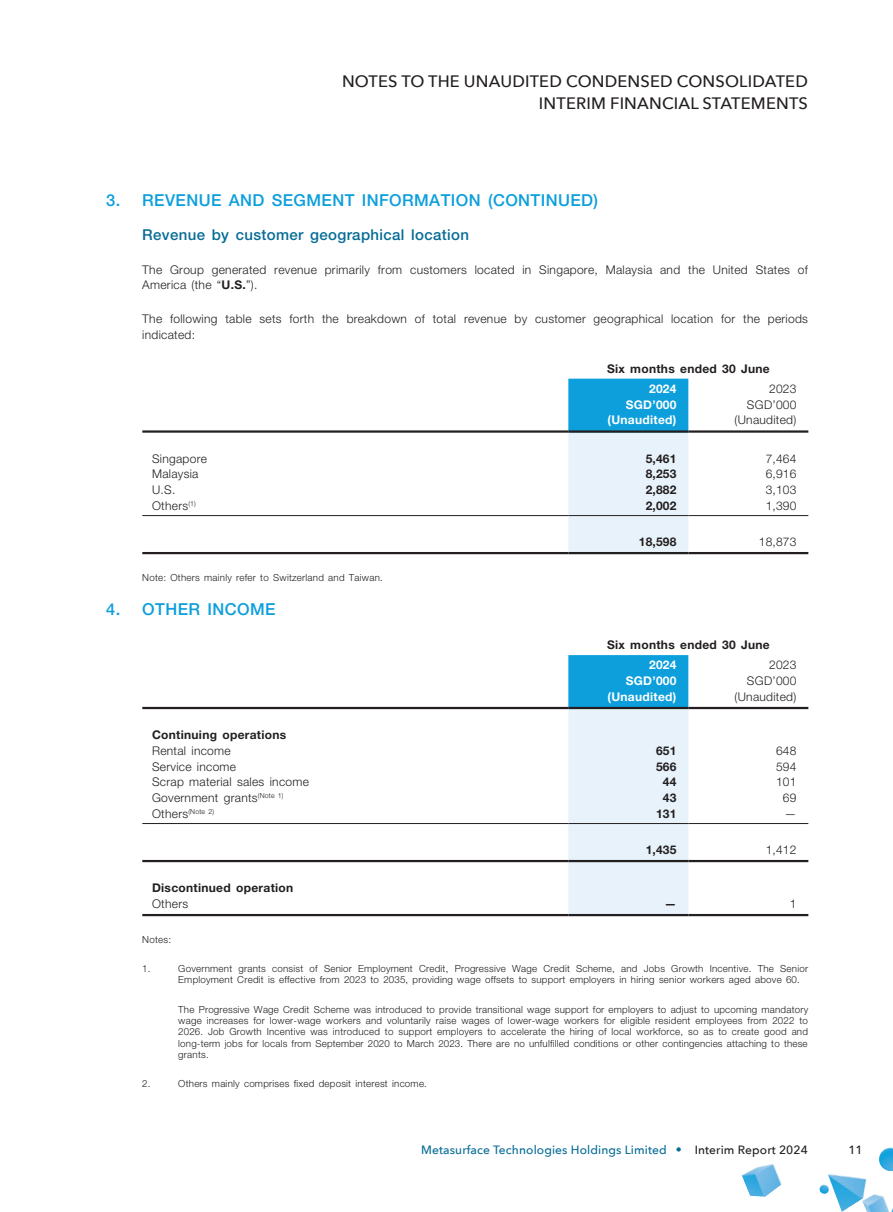
<style>
.page{position:relative;width:893px;height:1212px;background:#fff}
.page>*{position:absolute;margin:0;border:0;box-sizing:border-box;transform-origin:0 0}
.t1{font:500 16.5px/22.5px "Avenir Next";letter-spacing:.01em;color:#231f20;text-align:right}
._03_H1{font:500 16.5px "Helvetica Neue LT Std";letter-spacing:.025em;color:#0c9fdc}
._04___H2{font:500 15px "Helvetica Neue LT Std";letter-spacing:.025em;color:#076c96}
._01_Body_Text{font:300 12px/15.8px "Helvetica Neue LT Std";letter-spacing:.025em;color:#231f20}
._15_Table_Stub{font:300 12px "Helvetica Neue LT Std";letter-spacing:.025em;color:#231f20}
._01_Body_Text-2{font:700 12px "Helvetica Neue LT Std";letter-spacing:.025em;color:#231f20}
.t2{font:500 12px "Avenir Next";letter-spacing:.01em;color:#076c96}
._01_Body_Text-3{font:700 12px "Helvetica Neue LT Std";letter-spacing:.025em;color:#fff}
._15_Table_Stub-2{font:700 12px "Helvetica Neue LT Std";letter-spacing:.025em;color:#231f20}
.t3{font:500 12px "Avenir Next";color:#231f20}
._02_Note_Text{font:300 9.75px/11.2px "Helvetica Neue LT Std";letter-spacing:.025em;color:#231f20}
._15_Table_Stub-3{font:300 7.05px "Helvetica Neue LT Std";color:#231f20}
.s1{font-weight:700}
.s2{font-size:12px}
.s3{font-family:"C Hei 2 HKS";font-weight:800}
.s4{color:#231f20}
</style>
<div class="page">
<svg style="left:741px;top:1165px;width:152px;height:47px"></svg>
<img style="left:767px;top:1147px;width:126px;height:24px">
<svg style="left:568px;top:379px;width:120px;height:173px;background:#a6d9f0"></svg>
<hr style="left:142px;top:430px;width:426px;height:3px;background:#231f20">
<hr style="left:568px;top:430px;width:120px;height:3px;background:#231f20">
<hr style="left:688px;top:430px;width:120px;height:3px;background:#231f20">
<hr style="left:142px;top:515px;width:426px;height:1px;background:#231f20">
<hr style="left:568px;top:515px;width:120px;height:1px;background:#231f20">
<hr style="left:688px;top:515px;width:120px;height:1px;background:#231f20">
<hr style="left:142px;top:552px;width:426px;height:2px;background:#231f20">
<hr style="left:568px;top:552px;width:120px;height:2px;background:#231f20">
<hr style="left:688px;top:552px;width:120px;height:2px;background:#231f20">
<svg style="left:568px;top:655px;width:120px;height:259px;background:#bae0f3"></svg>
<hr style="left:142px;top:707px;width:426px;height:2px;background:#231f20">
<hr style="left:568px;top:707px;width:120px;height:2px;background:#231f20">
<hr style="left:688px;top:707px;width:120px;height:2px;background:#231f20">
<hr style="left:142px;top:823px;width:426px;height:1px;background:#231f20">
<hr style="left:568px;top:823px;width:120px;height:1px;background:#231f20">
<hr style="left:688px;top:823px;width:120px;height:1px;background:#231f20">
<hr style="left:142px;top:860px;width:426px;height:2px;background:#231f20">
<hr style="left:568px;top:860px;width:120px;height:2px;background:#231f20">
<hr style="left:688px;top:860px;width:120px;height:2px;background:#231f20">
<hr style="left:142px;top:914px;width:426px;height:2px;background:#231f20">
<hr style="left:568px;top:914px;width:120px;height:2px;background:#231f20">
<hr style="left:688px;top:914px;width:120px;height:2px;background:#231f20">
<h1 class="t1" style="left:342px;top:69px;width:467px">NOTES TO THE UNAUDITED CONDENSED CONSOLIDATED<br>INTERIM FINANCIAL STATEMENTS</h1>
<p class="_03_H1" style="left:106px;top:190px;width:493px">3. REVENUE AND SEGMENT INFORMATION (CONTINUED)</p>
<p class="_04___H2" style="left:142px;top:226px;width:328px">Revenue by customer geographical location</p>
<p class="_01_Body_Text" style="left:142px;top:261px;width:667px">The Group generated revenue primarily from customers located in Singapore, Malaysia and the United States of<br>America (the “<span class="s1">U.S.</span>”).</p>
<p class="_01_Body_Text" style="left:142px;top:311px;width:667px">The following table sets forth the breakdown of total revenue by customer geographical location for the periods indicated:</p>
<p class="_01_Body_Text-2" style="left:607px;top:361px;width:164px">Six months ended 30 June</p>
<p class="_01_Body_Text-3" style="left:649px;top:381px;width:29px">2024</p>
<p class="_01_Body_Text" style="left:769px;top:380px;width:29px">2023</p>
<p class="_01_Body_Text-3" style="left:626px;top:397px;width:52px">SGD’000</p>
<p class="_01_Body_Text" style="left:747px;top:396px;width:51px">SGD’000</p>
<p class="_01_Body_Text-3" style="left:607px;top:413px;width:70px">(Unaudited)</p>
<p class="_01_Body_Text" style="left:735px;top:412px;width:63px">(Unaudited)</p>
<p class="_15_Table_Stub" style="left:152px;top:451px;width:56px">Singapore</p>
<p class="_01_Body_Text-2" style="left:646px;top:451px;width:32px">5,461</p>
<p class="_01_Body_Text" style="left:766px;top:450px;width:32px">7,464</p>
<p class="_15_Table_Stub" style="left:152px;top:467px;width:48px">Malaysia</p>
<p class="_01_Body_Text-2" style="left:646px;top:467px;width:32px">8,253</p>
<p class="_01_Body_Text" style="left:766px;top:466px;width:32px">6,916</p>
<p class="_15_Table_Stub" style="left:152px;top:482px;width:25px">U.S.</p>
<p class="_01_Body_Text-2" style="left:646px;top:482px;width:32px">2,882</p>
<p class="_01_Body_Text" style="left:766px;top:482px;width:32px">3,103</p>
<p class="_15_Table_Stub" style="left:152px;top:498px;width:45px">Others<sup>(1)</sup></p>
<p class="_01_Body_Text-2" style="left:646px;top:498px;width:32px">2,002</p>
<p class="_01_Body_Text" style="left:766px;top:497px;width:32px">1,390</p>
<p class="_01_Body_Text-2" style="left:639px;top:534px;width:39px">18,598</p>
<p class="_01_Body_Text" style="left:759px;top:533px;width:39px">18,873</p>
<p class="_02_Note_Text" style="left:142px;top:572px;width:242px">Note: Others mainly refer to Switzerland and Taiwan.</p>
<p class="_03_H1" style="left:106px;top:599px;width:171px">4. OTHER INCOME</p>
<p class="_01_Body_Text-2" style="left:607px;top:637px;width:164px">Six months ended 30 June</p>
<p class="_01_Body_Text-3" style="left:649px;top:658px;width:29px">2024</p>
<p class="_01_Body_Text" style="left:769px;top:657px;width:29px">2023</p>
<p class="_01_Body_Text-3" style="left:626px;top:673px;width:52px">SGD’000</p>
<p class="_01_Body_Text" style="left:747px;top:673px;width:51px">SGD’000</p>
<p class="_01_Body_Text-3" style="left:607px;top:689px;width:70px">(Unaudited)</p>
<p class="_01_Body_Text" style="left:735px;top:688px;width:63px">(Unaudited)</p>
<p class="_15_Table_Stub-2" style="left:152px;top:727px;width:136px">Continuing operations</p>
<p class="_15_Table_Stub" style="left:152px;top:743px;width:80px">Rental income</p>
<p class="_01_Body_Text-2" style="left:656px;top:743px;width:22px">651</p>
<p class="_01_Body_Text" style="left:776px;top:742px;width:22px">648</p>
<p class="_15_Table_Stub" style="left:152px;top:759px;width:86px">Service income</p>
<p class="_01_Body_Text-2" style="left:656px;top:759px;width:22px">566</p>
<p class="_01_Body_Text" style="left:776px;top:758px;width:22px">594</p>
<p class="_15_Table_Stub" style="left:152px;top:775px;width:158px">Scrap material sales income</p>
<p class="_01_Body_Text-2" style="left:663px;top:775px;width:15px">44</p>
<p class="_01_Body_Text" style="left:776px;top:774px;width:22px">101</p>
<p class="_15_Table_Stub" style="left:152px;top:790px;width:133px">Government grants<sup>(Note</sup> <sup>1)</sup></p>
<p class="_01_Body_Text-2" style="left:663px;top:790px;width:15px">43</p>
<p class="_01_Body_Text" style="left:783px;top:790px;width:15px">69</p>
<p class="_15_Table_Stub-3" style="left:152px;top:807px;width:63px"><span class="s2">Others</span>(Note 2)</p>
<p class="_01_Body_Text-2" style="left:656px;top:806px;width:22px">131</p>
<p class="_01_Body_Text" style="left:784px;top:805px;width:13px">—</p>
<p class="_01_Body_Text-2" style="left:646px;top:842px;width:32px">1,435</p>
<p class="_01_Body_Text" style="left:766px;top:841px;width:32px">1,412</p>
<p class="_15_Table_Stub-2" style="left:152px;top:880px;width:143px">Discontinued operation</p>
<p class="_15_Table_Stub" style="left:152px;top:896px;width:38px">Others</p>
<p class="_01_Body_Text-2" style="left:664px;top:896px;width:13px">—</p>
<p class="_01_Body_Text" style="left:790px;top:895px;width:8px">1</p>
<p class="_02_Note_Text" style="left:142px;top:934px;width:30px">Notes:</p>
<p class="_02_Note_Text" style="left:142px;top:963px;width:10px">1.</p>
<p class="_02_Note_Text" style="left:178px;top:963px;width:631px">Government grants consist of Senior Employment Credit, Progressive Wage Credit Scheme, and Jobs Growth Incentive. The Senior<br>Employment Credit is effective from 2023 to 2035, providing wage offsets to support employers in hiring senior workers aged above 60.</p>
<p class="_02_Note_Text" style="left:178px;top:1003px;width:631px;text-align:justify">The Progressive Wage Credit Scheme was introduced to provide transitional wage support for employers to adjust to upcoming mandatory wage increases for lower-wage workers and voluntarily raise wages of lower-wage workers for eligible resident employees from 2022 to 2026. Job Growth Incentive was introduced to support employers to accelerate the hiring of local workforce, so as to create good and long-term jobs for locals from September 2020 to March 2023. There are no unfulfilled conditions or other contingencies attaching to these grants.</p>
<p class="_02_Note_Text" style="left:142px;top:1078px;width:10px">2.</p>
<p class="_02_Note_Text" style="left:178px;top:1078px;width:250px">Others mainly comprises fixed deposit interest income.</p>
<p class="t2" style="left:421px;top:1140px;width:388px">Metasurface Technologies Holdings Limited <span class="s3">•</span> <span class="s4">Interim Report 2024</span></p>
<p class="t3" style="left:848px;top:1139px;width:16px">11</p>
</div>
